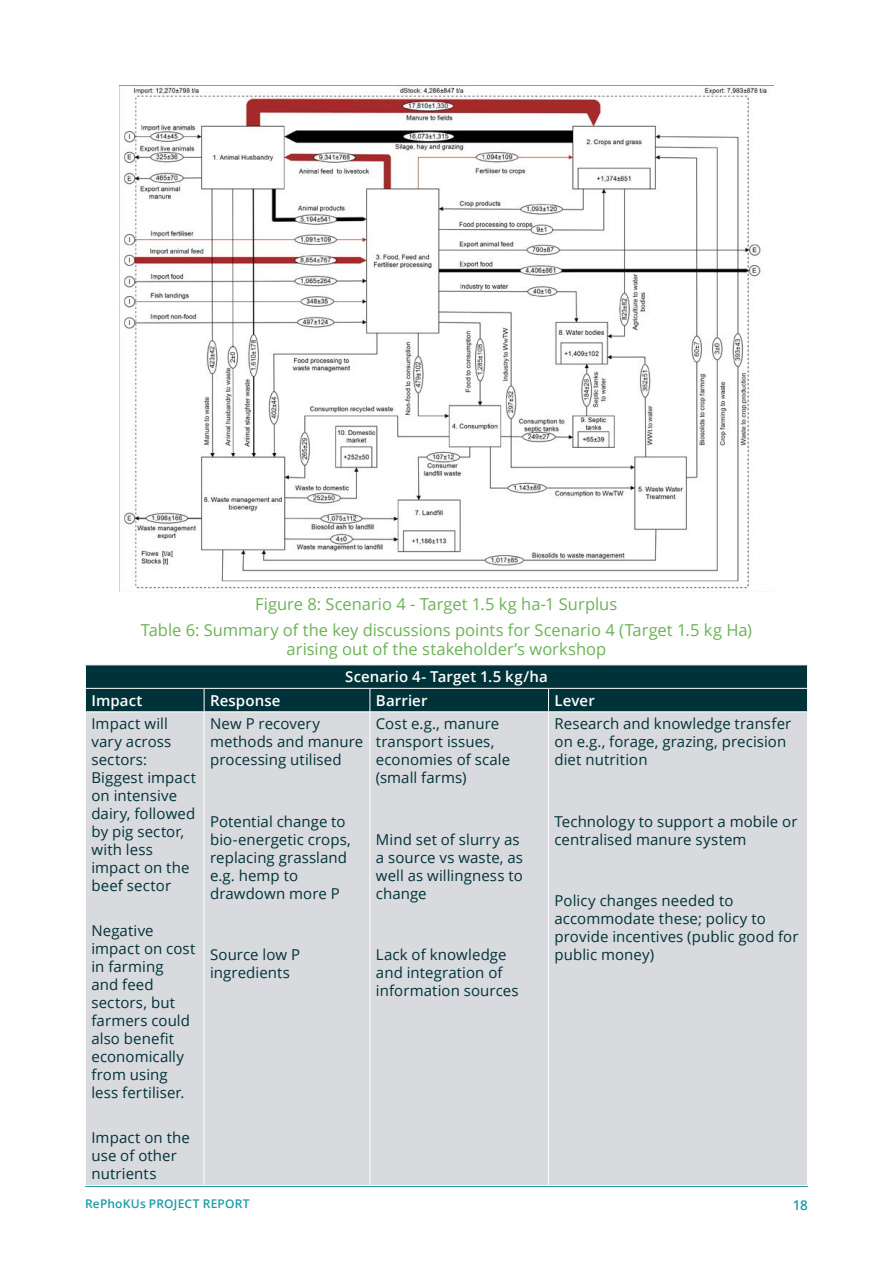
<style>
.page{position:relative;width:893px;height:1263px;background:#fff}
.page>*{position:absolute;margin:0;border:0;box-sizing:border-box;transform-origin:0 0}
.Annotation{font:16.5px/19.8px "Open Sans";color:#6cb256;text-align:center}
.Body{font:15px/18px "Open Sans";letter-spacing:.005em;color:#003339}
.Body-2{font:600 15px "Open Sans";letter-spacing:.01em;color:#fff}
.t1{font:600 13.5px "Open Sans";color:#1c9ca6}
.t2{font:600 12px "Open Sans";letter-spacing:.015em;color:#1c9ca6}
</style>
<div class="page">
<hr style="left:85px;top:1186px;width:723px;height:1px;background:#1c9ca6">
<div style="left:86px;top:712px;width:721px;height:473px;background:#d8dadd"></div>
<svg style="left:85px;top:665px;width:723px;height:46px;background:#083a3f"></svg>
<hr style="left:204px;top:712px;width:1px;height:473px;background:#fff">
<hr style="left:370px;top:712px;width:1px;height:473px;background:#fff">
<hr style="left:548px;top:712px;width:1px;height:473px;background:#fff">
<img style="left:119px;top:85px;width:655px;height:506px">
<p class="Annotation" style="left:255px;top:594px;width:364px">Figure 8: Scenario 4 - Target 1.5 kg ha-1 Surplus</p>
<p class="Annotation" style="left:141px;top:619px;width:613px">Table 6: Summary of the key discussions points for Scenario 4 (Target 1.5 kg Ha) arising out of the stakeholder’s workshop</p>
<p class="Body-2" style="left:345px;top:667px;width:204px">Scenario 4- Target 1.5 kg/ha</p>
<p class="Body-2" style="left:91px;top:690px;width:53px">Impact</p>
<p class="Body-2" style="left:210px;top:690px;width:72px">Response</p>
<p class="Body-2" style="left:376px;top:690px;width:53px">Barrier</p>
<p class="Body-2" style="left:555px;top:690px;width:42px">Lever</p>
<p class="Body" style="left:91px;top:714px;width:106px">Impact will vary across sectors:<br>Biggest impact on intensive dairy, followed by pig sector, with less impact on the beef sector</p>
<p class="Body" style="left:91px;top:921px;width:105px">Negative impact on cost in farming<br>and feed sectors, but farmers could also benefit economically from using less fertiliser.</p>
<p class="Body" style="left:91px;top:1128px;width:100px">Impact on the use of other nutrients</p>
<p class="Body" style="left:555px;top:714px;width:238px">Research and knowledge transfer on e.g., forage, grazing, precision diet nutrition</p>
<p class="Body" style="left:376px;top:714px;width:136px">Cost e.g., manure transport issues, economies of scale (small farms)</p>
<p class="Body" style="left:210px;top:714px;width:155px">New P recovery methods and manure processing utilised</p>
<p class="Body" style="left:210px;top:812px;width:142px">Potential change to bio-energetic crops, replacing grassland e.g. hemp to drawdown more P</p>
<p class="Body" style="left:555px;top:812px;width:244px">Technology to support a mobile or centralised manure system</p>
<p class="Body" style="left:376px;top:830px;width:149px">Mind set of slurry as a source vs waste, as well as willingness to change</p>
<p class="Body" style="left:555px;top:891px;width:245px">Policy changes needed to accommodate these; policy to provide incentives (public good for public money)</p>
<p class="Body" style="left:376px;top:945px;width:144px">Lack of knowledge and integration of information sources</p>
<p class="Body" style="left:210px;top:945px;width:92px">Source low P ingredients</p>
<p class="t2" style="left:85px;top:1196px;width:166px">RePhoKUs PROJECT REPORT</p>
<p class="t1" style="left:793px;top:1195px;width:17px">18</p>
</div>
